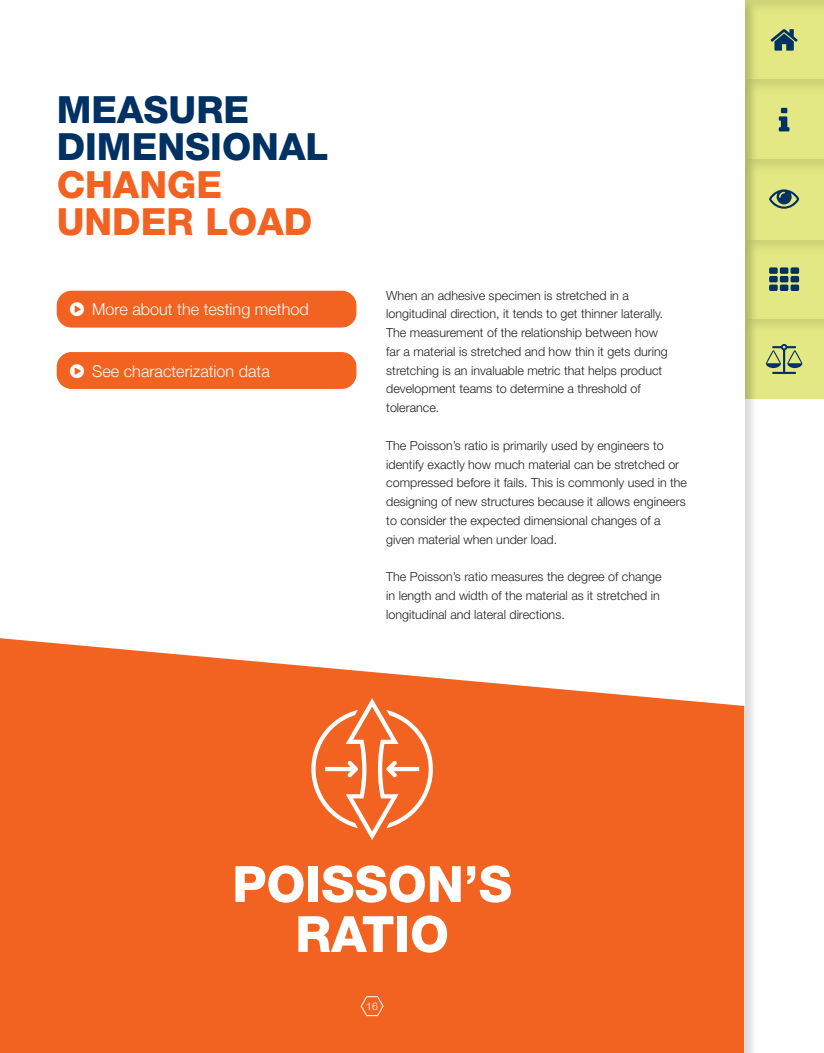
<style>
.page{position:relative;width:824px;height:1053px;background:#fff}
.page>*{position:absolute;margin:0;border:0;box-sizing:border-box;transform-origin:0 0}
.t1{font:800 50px/50px "Helvetica Neue LT Std";color:#fff;text-align:center}
.t2{font:800 37.5px/37.5px "Helvetica Neue LT Std";color:#003163}
.t3{font:800 37.5px/37.5px "Helvetica Neue LT Std";color:#f26221}
.t4{font:300 16.25px "Helvetica Neue";color:#fff}
.t5{font:300 12.5px/18.8px "Helvetica Neue LT Std";color:#231f20}
.t6{font:300 10.5px "Helvetica Neue LT Std";color:#fff}
</style>
<div class="page">
<svg style="left:770px;top:29px;width:28px;height:22px"></svg>
<svg style="left:779px;top:108px;width:10px;height:23px"></svg>
<svg style="left:769px;top:267px;width:30px;height:24px"></svg>
<svg style="left:769px;top:189px;width:30px;height:20px"></svg>
<svg style="left:766px;top:344px;width:36px;height:30px"></svg>
<svg style="left:0;top:638px;width:744px;height:414px;background:#f36f33"></svg>
<svg style="left:311px;top:698px;width:122px;height:142px;background:#f47e49"></svg>
<div style="left:57px;top:352px;width:299px;height:36px;background:#f26221;border-radius:14px"></div>
<div style="left:57px;top:352px;width:299px;height:37px;border:1px solid #f26221;border-radius:14px"></div>
<div style="left:57px;top:291px;width:299px;height:36px;background:#f26221;border-radius:14px"></div>
<div style="left:57px;top:291px;width:299px;height:36px;border:1px solid #f26221;border-radius:14px"></div>
<svg style="left:360px;top:995px;width:24px;height:21px"></svg>
<h2 class="t2" style="left:57px;top:90px;width:273px">MEASURE<br>DIMENSIONAL</h2>
<h2 class="t3" style="left:57px;top:165px;width:257px">CHANGE<br>UNDER LOAD</h2>
<h3 class="t4" style="left:92px;top:296px;width:218px">More about the testing method</h3>
<h3 class="t4" style="left:92px;top:357px;width:179px">See characterization data</h3>
<p class="t5" style="left:386px;top:285px;width:283px">When an adhesive specimen is stretched in a longitudinal direction, it tends to get thinner laterally.<br>The measurement of the relationship between how far a material is stretched and how thin it gets during stretching is an invaluable metric that helps product development teams to determine a threshold of tolerance.</p>
<p class="t5" style="left:386px;top:435px;width:302px">The Poisson’s ratio is primarily used by engineers to identify exactly how much material can be stretched or compressed before it fails. This is commonly used in the designing of new structures because it allows engineers to consider the expected dimensional changes of a given material when under load.</p>
<p class="t5" style="left:386px;top:567px;width:277px">The Poisson’s ratio measures the degree of change in length and width of the material as it stretched in longitudinal and lateral directions.</p>
<h1 class="t1" style="left:232px;top:858px;width:281px">POISSON’S<br>RATIO</h1>
<p class="t6" style="left:366px;top:999px;width:13px">16</p>
</div>
